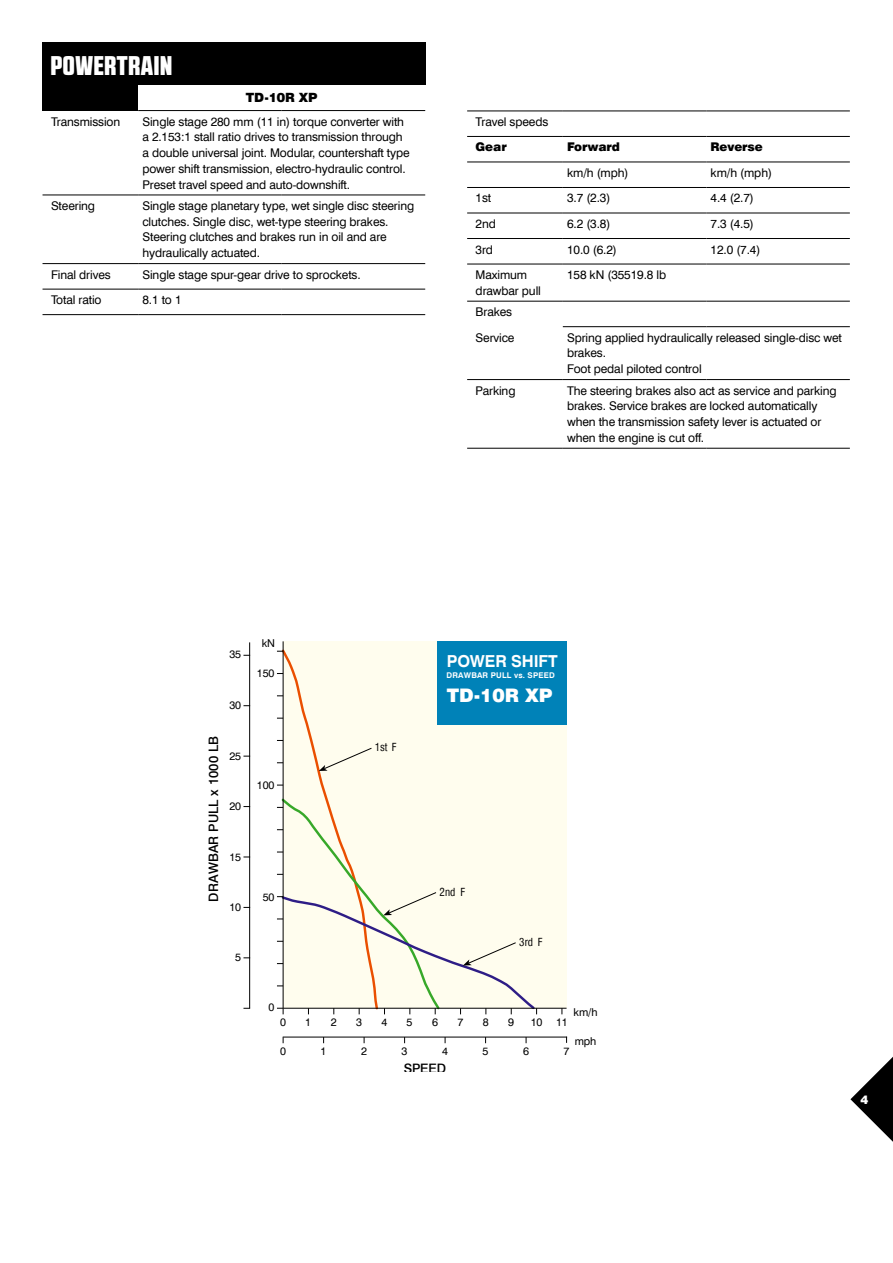
<style>
.page{position:relative;width:893px;height:1263px;background:#fff}
.page>*{position:absolute;margin:0;border:0;box-sizing:border-box;transform-origin:0 0}
.t1{font:27px "RB No 2.1 b Black DEMO";letter-spacing:.025em;color:#fff}
.t2{font:17.4px "Swis 721 Blk PL";color:#fff}
.t3{font:700 16.5px "Swis 721 EU";letter-spacing:-.005em;color:#fff}
.t4{font:13.05px "Swis 721 Md EU";letter-spacing:.01em;color:#000}
.t5{font:12.75px "Swis 721 Blk EU";letter-spacing:-.01em;color:#000}
.t6{font:12px/15.8px "Swis 721 EU";letter-spacing:-.01em;color:#000}
.t7{font:12px "Swis 721 Blk EU";letter-spacing:-.01em;color:#000}
.t8{font:12px "Swis 721 Blk EU";color:#fff}
.t9{font:10.8px "Swis 721 EU";letter-spacing:-.015em;color:#000}
.t10{font:10.8px "Swis 721 Cn EU";letter-spacing:-.015em;color:#000}
.t11{font:700 7.8px "Swis 721 EU";letter-spacing:.02em;color:#fff}
</style>
<div class="page">
<div style="left:43px;top:85px;width:95px;height:26px;background:#000"></div>
<hr style="left:43px;top:195px;width:95px;height:1px;background:#000">
<hr style="left:43px;top:314px;width:95px;height:1px;background:#000">
<hr style="left:43px;top:263px;width:95px;height:1px;background:#000">
<hr style="left:43px;top:289px;width:95px;height:1px;background:#000">
<hr style="left:138px;top:195px;width:144px;height:1px;background:#000">
<hr style="left:282px;top:195px;width:143px;height:1px;background:#000">
<hr style="left:138px;top:263px;width:144px;height:1px;background:#000">
<hr style="left:282px;top:263px;width:143px;height:1px;background:#000">
<hr style="left:138px;top:289px;width:144px;height:1px;background:#000">
<hr style="left:282px;top:289px;width:143px;height:1px;background:#000">
<hr style="left:138px;top:314px;width:144px;height:1px;background:#000">
<hr style="left:282px;top:314px;width:143px;height:1px;background:#000">
<hr style="left:138px;top:110px;width:144px;height:1px;background:#000">
<hr style="left:282px;top:110px;width:143px;height:1px;background:#000">
<div style="left:43px;top:43px;width:383px;height:42px;background:#000"></div>
<hr style="left:467px;top:111px;width:96px;height:1px;background:#000">
<hr style="left:467px;top:136px;width:96px;height:1px;background:#000">
<hr style="left:467px;top:162px;width:96px;height:1px;background:#000">
<hr style="left:467px;top:187px;width:96px;height:1px;background:#000">
<hr style="left:467px;top:213px;width:96px;height:1px;background:#000">
<hr style="left:467px;top:238px;width:96px;height:1px;background:#000">
<hr style="left:467px;top:264px;width:96px;height:1px;background:#000">
<hr style="left:467px;top:301px;width:96px;height:1px;background:#000">
<hr style="left:467px;top:379px;width:96px;height:1px;background:#000">
<hr style="left:467px;top:448px;width:96px;height:1px;background:#000">
<hr style="left:563px;top:111px;width:143px;height:1px;background:#000">
<hr style="left:706px;top:111px;width:144px;height:1px;background:#000">
<hr style="left:563px;top:136px;width:143px;height:1px;background:#000">
<hr style="left:706px;top:136px;width:144px;height:1px;background:#000">
<hr style="left:563px;top:162px;width:143px;height:1px;background:#000">
<hr style="left:706px;top:162px;width:144px;height:1px;background:#000">
<hr style="left:563px;top:187px;width:143px;height:1px;background:#000">
<hr style="left:706px;top:187px;width:144px;height:1px;background:#000">
<hr style="left:563px;top:213px;width:143px;height:1px;background:#000">
<hr style="left:706px;top:213px;width:144px;height:1px;background:#000">
<hr style="left:563px;top:238px;width:143px;height:1px;background:#000">
<hr style="left:706px;top:238px;width:144px;height:1px;background:#000">
<hr style="left:563px;top:264px;width:143px;height:1px;background:#000">
<hr style="left:706px;top:264px;width:144px;height:1px;background:#000">
<hr style="left:563px;top:301px;width:143px;height:1px;background:#000">
<hr style="left:706px;top:301px;width:144px;height:1px;background:#000">
<hr style="left:563px;top:326px;width:143px;height:1px;background:#000">
<hr style="left:706px;top:326px;width:144px;height:1px;background:#000">
<hr style="left:563px;top:379px;width:143px;height:1px;background:#000">
<hr style="left:706px;top:379px;width:144px;height:1px;background:#000">
<hr style="left:563px;top:448px;width:143px;height:1px;background:#000">
<hr style="left:706px;top:448px;width:144px;height:1px;background:#000">
<div style="left:283px;top:641px;width:284px;height:367px;background:#fffdee"></div>
<div style="left:437px;top:641px;width:130px;height:83px;background:#0082b8"></div>
<svg style="left:277px;top:648px;width:260px;height:366px"></svg>
<hr style="left:283px;top:1008px;width:284px;height:1px;background:#000">
<hr style="left:283px;top:641px;width:1px;height:367px;background:#000">
<hr style="left:249px;top:642px;width:1px;height:366px;background:#000">
<hr style="left:283px;top:1036px;width:284px;height:1px;background:#000">
<svg style="left:850px;top:1057px;width:43px;height:85px"></svg>
<h1 class="t1" style="left:51px;top:54px;width:123px">POWERTRAIN</h1>
<p class="t5" style="left:246px;top:90px;width:73px">TD-10R XP</p>
<p class="t6" style="left:51px;top:114px;width:71px">Transmission</p>
<p class="t6" style="left:142px;top:114px;width:269px">Single stage 280 mm (11 in) torque converter with a 2.153:1 stall ratio drives to transmission through a double universal joint. Modular, countershaft type power shift transmission, electro-hydraulic control.<br>Preset travel speed and auto-downshift.</p>
<p class="t6" style="left:51px;top:198px;width:46px">Steering</p>
<p class="t6" style="left:142px;top:198px;width:273px">Single stage planetary type, wet single disc steering clutches. Single disc, wet-type steering brakes.<br>Steering clutches and brakes run in oil and are hydraulically actuated.</p>
<p class="t6" style="left:51px;top:267px;width:61px">Final drives</p>
<p class="t6" style="left:142px;top:267px;width:220px">Single stage spur-gear drive to sprockets.</p>
<p class="t6" style="left:51px;top:292px;width:52px">Total ratio</p>
<p class="t6" style="left:142px;top:292px;width:41px">8.1 to 1</p>
<p class="t6" style="left:476px;top:114px;width:74px">Travel speeds</p>
<p class="t7" style="left:476px;top:140px;width:33px">Gear</p>
<p class="t7" style="left:567px;top:140px;width:55px">Forward</p>
<p class="t7" style="left:711px;top:140px;width:54px">Reverse</p>
<p class="t6" style="left:567px;top:165px;width:63px">km/h (mph)</p>
<p class="t6" style="left:711px;top:165px;width:63px">km/h (mph)</p>
<p class="t6" style="left:476px;top:191px;width:17px">1st</p>
<p class="t6" style="left:567px;top:191px;width:45px">3.7 (2.3)</p>
<p class="t6" style="left:711px;top:191px;width:45px">4.4 (2.7)</p>
<p class="t6" style="left:476px;top:216px;width:22px">2nd</p>
<p class="t6" style="left:567px;top:216px;width:45px">6.2 (3.8)</p>
<p class="t6" style="left:711px;top:216px;width:45px">7.3 (4.5)</p>
<p class="t6" style="left:476px;top:242px;width:19px">3rd</p>
<p class="t6" style="left:567px;top:242px;width:51px">10.0 (6.2)</p>
<p class="t6" style="left:711px;top:242px;width:51px">12.0 (7.4)</p>
<p class="t6" style="left:476px;top:267px;width:67px">Maximum drawbar pull</p>
<p class="t6" style="left:567px;top:267px;width:101px">158 kN (35519.8 lb</p>
<p class="t6" style="left:476px;top:299px;width:40px;line-height:25.5px">Brakes<br>Service</p>
<p class="t6" style="left:567px;top:330px;width:276px">Spring applied hydraulically released single-disc wet brakes.<br>Foot pedal piloted control</p>
<p class="t6" style="left:476px;top:383px;width:41px">Parking</p>
<p class="t6" style="left:567px;top:383px;width:271px">The steering brakes also act as service and parking brakes. Service brakes are locked automatically when the transmission safety lever is actuated or when the engine is cut off.</p>
<p class="t9" style="left:230px;top:648px;width:13px">35</p>
<p class="t4" style="left:206px;top:902px;width:167px;rotate:-90deg">DRAWBAR PULL x 1000 LB</p>
<p class="t9" style="left:230px;top:698px;width:13px">30</p>
<p class="t9" style="left:230px;top:749px;width:13px">25</p>
<p class="t9" style="left:230px;top:799px;width:13px">20</p>
<p class="t9" style="left:230px;top:850px;width:13px">15</p>
<p class="t9" style="left:230px;top:900px;width:13px">10</p>
<p class="t9" style="left:235px;top:950px;width:7px">5</p>
<p class="t9" style="left:262px;top:636px;width:15px">kN</p>
<p class="t9" style="left:257px;top:666px;width:19px">150</p>
<p class="t9" style="left:257px;top:778px;width:19px">100</p>
<p class="t9" style="left:263px;top:890px;width:13px">50</p>
<p class="t10" style="left:375px;top:740px;width:23px">1st F</p>
<h3 class="t3" style="left:447px;top:651px;width:112px">POWER SHIFT</h3>
<p class="t11" style="left:447px;top:670px;width:110px">DRAWBAR PULL vs. SPEED</p>
<h2 class="t2" style="left:447px;top:684px;width:108px">TD-10R XP</h2>
<p class="t10" style="left:439px;top:884px;width:27px">2nd F</p>
<p class="t10" style="left:519px;top:935px;width:25px">3rd F</p>
<p class="t9" style="left:268px;top:1001px;width:7px">0</p>
<p class="t9" style="left:280px;top:1015px;width:7px">0</p>
<p class="t9" style="left:305px;top:1015px;width:7px">1</p>
<p class="t9" style="left:331px;top:1015px;width:7px">2</p>
<p class="t9" style="left:356px;top:1015px;width:7px">3</p>
<p class="t9" style="left:381px;top:1015px;width:7px">4</p>
<p class="t9" style="left:406px;top:1015px;width:7px">5</p>
<p class="t9" style="left:432px;top:1015px;width:7px">6</p>
<p class="t9" style="left:457px;top:1015px;width:7px">7</p>
<p class="t9" style="left:483px;top:1015px;width:7px">8</p>
<p class="t9" style="left:508px;top:1015px;width:7px">9</p>
<p class="t9" style="left:531px;top:1015px;width:13px">10</p>
<p class="t9" style="left:556px;top:1015px;width:13px">11</p>
<p class="t9" style="left:574px;top:1005px;width:25px">km/h</p>
<p class="t9" style="left:575px;top:1034px;width:23px">mph</p>
<p class="t9" style="left:280px;top:1044px;width:7px">0</p>
<p class="t9" style="left:321px;top:1044px;width:7px">1</p>
<p class="t9" style="left:361px;top:1044px;width:7px">2</p>
<p class="t9" style="left:402px;top:1044px;width:7px">3</p>
<p class="t9" style="left:442px;top:1044px;width:7px">4</p>
<p class="t9" style="left:483px;top:1044px;width:7px">5</p>
<p class="t9" style="left:523px;top:1044px;width:7px">6</p>
<p class="t9" style="left:564px;top:1044px;width:7px">7</p>
<p class="t4" style="left:404px;top:1060px;width:44px">SPEED</p>
<p class="t8" style="left:861px;top:1092px;width:9px">4</p>
</div>
